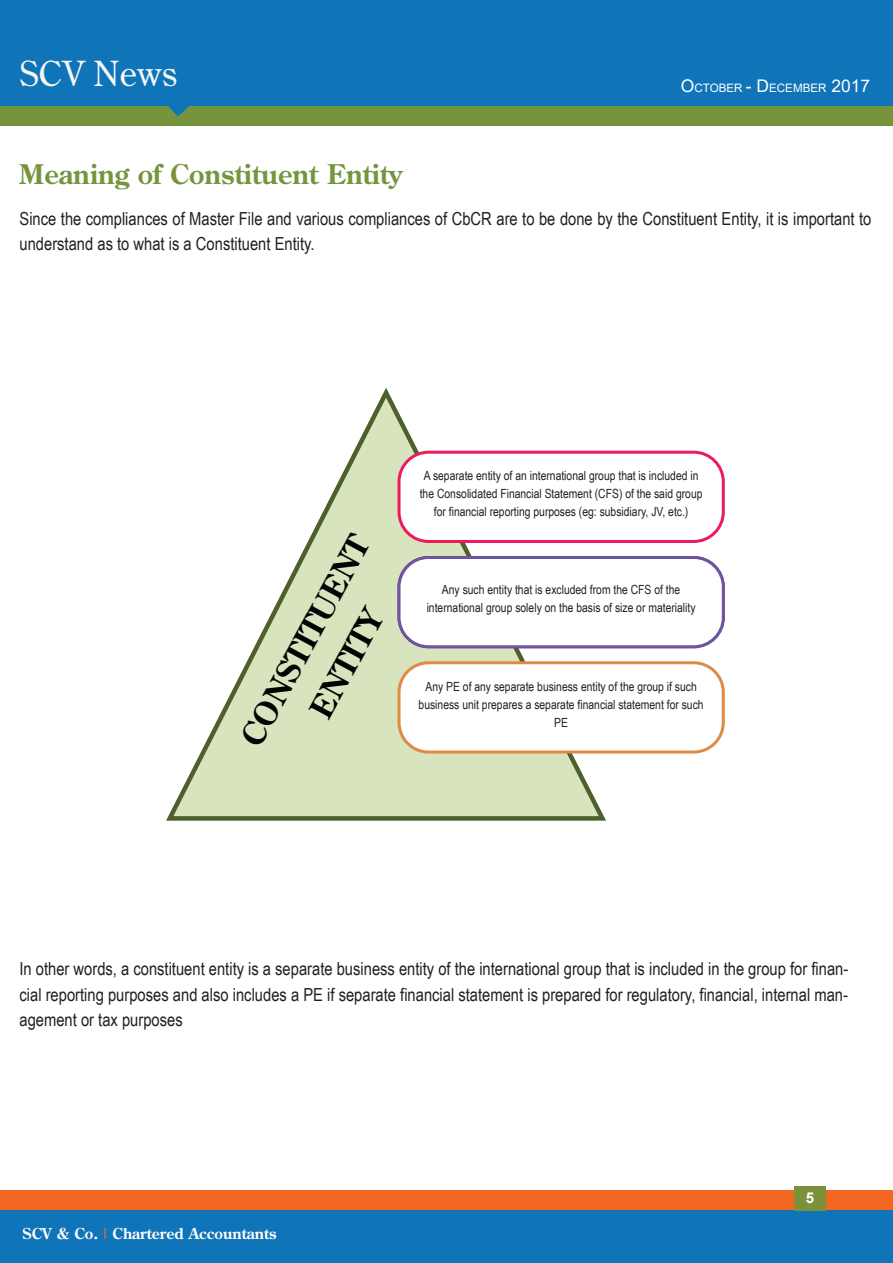
<style>
.page{position:relative;width:893px;height:1263px;background:#fff}
.page>*{position:absolute;margin:0;border:0;box-sizing:border-box;transform-origin:0 0}
.t1{font:34.5px "Century Old";color:#f5f6f6}
.t2{font:700 31.5px "Century Old";color:#030303}
.t3{font:700 31.5px "Century Old";color:#010101}
.t4{font:700 27px "Century Old";color:#75943c}
.t5{font:18px/25.5px "Arial Narrow";color:#231f20;text-align:justify}
.t6{font:700 15px "Century Old";color:#fff}
.t7{font:700 15px "Arial";color:#fff}
.t8{font:12.6px/17.9px "Arial Narrow";color:#231f20;text-align:center}
.t9{font:11.55px "Arial";color:#fff}
.s1{font-size:17.4px}
.s2{color:#f16924}
</style>
<div class="page">
<div style="left:0;top:102px;width:893px;height:23px;background:#75943c"></div>
<svg style="left:151px;top:105px;width:56px;height:12px"></svg>
<div style="left:0;top:0;width:893px;height:105px;background:#1074b9"></div>
<div style="left:0;top:1191px;width:893px;height:23px;background:#f26823"></div>
<div style="left:0;top:1210px;width:893px;height:53px;background:#1074b9"></div>
<svg style="left:166px;top:388px;width:444px;height:433px"></svg>
<div style="left:399px;top:663px;width:324px;height:89px;background:#fff;border-radius:30px"></div>
<div style="left:397px;top:661px;width:328px;height:92px;border:3px solid #de8b46;border-radius:30px"></div>
<div style="left:399px;top:557px;width:324px;height:90px;background:#fff;border-radius:30px"></div>
<div style="left:397px;top:556px;width:328px;height:92px;border:3px solid #6c56a4;border-radius:30px"></div>
<div style="left:399px;top:452px;width:324px;height:89px;background:#fff;border-radius:30px"></div>
<div style="left:397px;top:451px;width:328px;height:92px;border:3px solid #ed1b5e;border-radius:30px"></div>
<div style="left:794px;top:1185px;width:31px;height:25px;background:#7b923a"></div>
<h1 class="t1" style="left:20px;top:51px;width:159px">SCV News</h1>
<h3 class="t4" style="left:19px;top:156px;width:385px">Meaning of Constituent Entity</h3>
<p class="t9" style="left:681px;top:80px;width:191px"><span class="s1">O</span>CTOBER <span class="s1">- D</span>ECEMBER <span class="s1">2017</span></p>
<p class="t5" style="left:20px;top:205px;width:853px">Since the compliances of Master File and various compliances of CbCR are to be done by the Constituent Entity, it is important to understand as to what is a Constituent Entity.</p>
<h2 class="t2" style="left:232px;top:734px;width:235px;rotate:-62deg">CONSTITUENT</h2>
<h2 class="t3" style="left:300px;top:706px;width:120px;rotate:-62deg">ENTITY</h2>
<p class="t8" style="left:420px;top:466px;width:284px">A separate entity of an international group that is included in the Consolidated Financial Statement (CFS) of the said group for financial reporting purposes (eg: subsidiary, JV, etc.)</p>
<p class="t8" style="left:427px;top:580px;width:270px">Any such entity that is excluded from the CFS of the international group solely on the basis of size or materiality</p>
<p class="t8" style="left:419px;top:677px;width:287px">Any PE of any separate business entity of the group if such business unit prepares a separate financial statement for such<br>PE</p>
<p class="t5" style="left:20px;top:955px;width:830px">In other words, a constituent entity is a separate business entity of the international group that is included in the group for finan&shy;cial reporting purposes and also includes a PE if separate financial statement is prepared for regulatory, financial, internal man&shy;agement or tax purposes</p>
<p class="t6" style="left:22px;top:1223px;width:256px">SCV &amp; Co. <span class="s2">|</span> Chartered Accountants</p>
<p class="t7" style="left:806px;top:1187px;width:10px">5</p>
</div>
